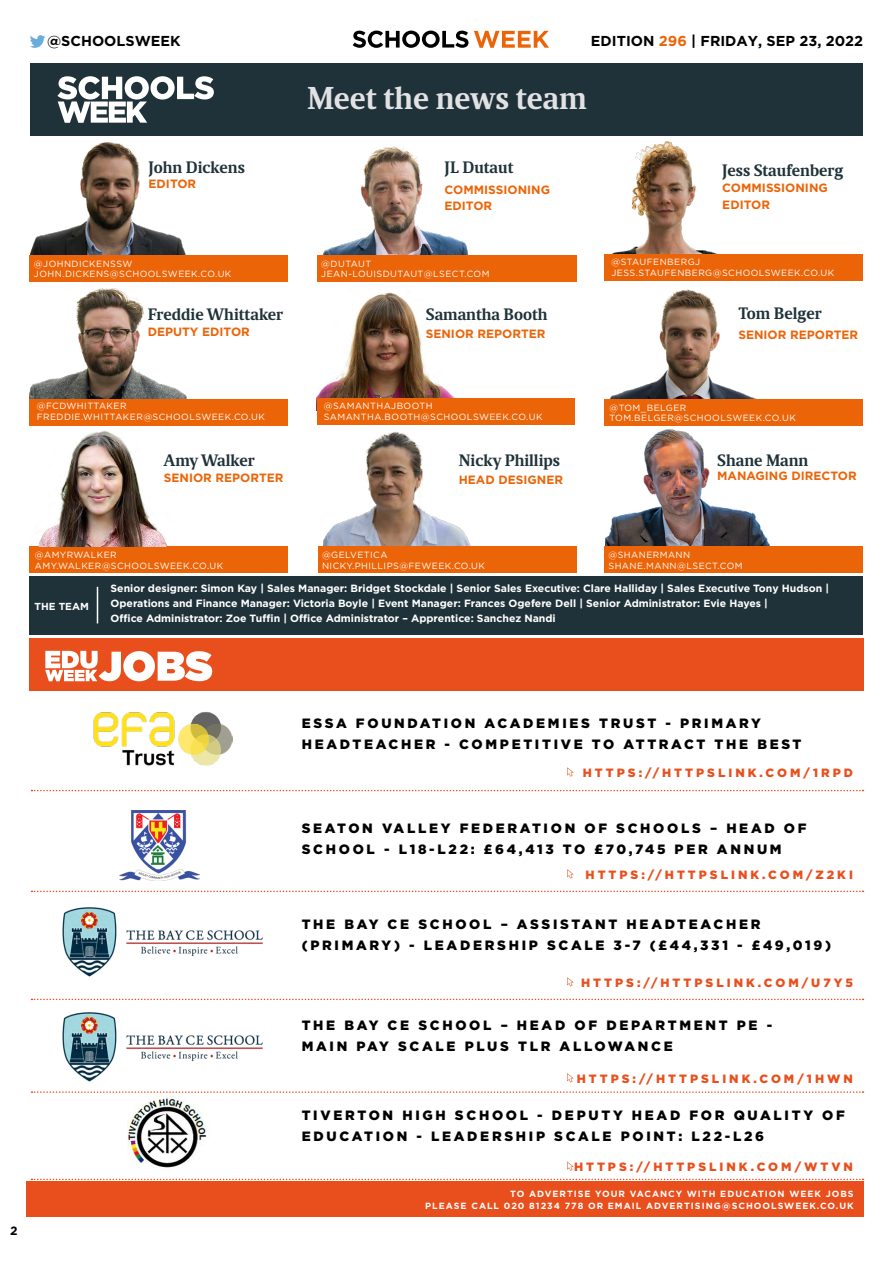
<style>
.page{position:relative;width:893px;height:1263px;background:#fff}
.page>*{position:absolute;margin:0;border:0;box-sizing:border-box;transform-origin:0 0}
.t1{font:700 31.5px "Maga";color:#e2e2e5}
.t2{font:700 16.5px "Maga";color:#1f3239}
.t3{font:700 14.4px "Gotham HTF";color:#000}
.t4{font:900 13.5px/21px "Gotham HTF";letter-spacing:.2em;color:#000}
.t5{font:900 12px "Gotham HTF";letter-spacing:.25em;color:#e94f1c}
.t6{font:700 12px/16.5px "Gotham HTF";color:#ec6408}
.t7{font:700 12px "Gotham HTF";color:#000}
.t8{font:700 10.5px/15px "Gotham HTF";color:#fff}
.t9{font:700 10.2px "Gotham HTF";color:#fff}
.t10{font:9px/10.5px "Gotham HTF";letter-spacing:.05em;color:#fff}
.t11{font:700 9px/12px "Gotham HTF";letter-spacing:.11em;color:#fff;text-align:right}
.s1{color:#ec6408}
</style>
<div class="page">
<svg style="left:30px;top:35px;width:15px;height:13px"></svg>
<svg style="left:353px;top:31px;width:115px;height:17px"></svg>
<svg style="left:474px;top:31px;width:75px;height:17px"></svg>
<div style="left:30px;top:546px;width:258px;height:27px;background:#ec6408"></div>
<img style="left:605px;top:429px;width:165px;height:117px">
<div style="left:605px;top:546px;width:258px;height:27px;background:#ec6408"></div>
<img style="left:322px;top:431px;width:149px;height:115px">
<div style="left:30px;top:576px;width:833px;height:58px;background:#1f3239"></div>
<div style="left:27px;top:1181px;width:837px;height:36px;background:#e94f1c"></div>
<div style="left:29px;top:639px;width:834px;height:52px;background:#e94e1d"></div>
<svg style="left:45px;top:651px;width:167px;height:30px"></svg>
<hr style="left:97px;top:587px;width:1px;height:36px;background:#fff">
<div style="left:318px;top:546px;width:259px;height:27px;background:#ec6408"></div>
<svg style="left:31px;top:891px;width:832px;height:1px"></svg>
<svg style="left:31px;top:790px;width:832px;height:1px"></svg>
<svg style="left:31px;top:1179px;width:832px;height:1px"></svg>
<svg style="left:31px;top:999px;width:832px;height:1px"></svg>
<svg style="left:31px;top:1091px;width:832px;height:2px"></svg>
<svg style="left:567px;top:869px;width:7px;height:9px"></svg>
<svg style="left:567px;top:767px;width:7px;height:10px"></svg>
<svg style="left:567px;top:1161px;width:7px;height:10px"></svg>
<svg style="left:567px;top:977px;width:7px;height:9px"></svg>
<svg style="left:567px;top:1073px;width:7px;height:9px"></svg>
<div style="left:31px;top:64px;width:832px;height:72px;background:#1f3239"></div>
<svg style="left:57px;top:76px;width:157px;height:47px"></svg>
<img style="left:609px;top:289px;width:148px;height:110px">
<div style="left:604px;top:399px;width:259px;height:27px;background:#ec6408"></div>
<img style="left:322px;top:146px;width:147px;height:109px">
<img style="left:30px;top:281px;width:163px;height:118px">
<div style="left:29px;top:399px;width:259px;height:26px;background:#ec6408"></div>
<img style="left:317px;top:281px;width:147px;height:118px">
<img style="left:30px;top:126px;width:156px;height:129px">
<div style="left:29px;top:255px;width:259px;height:26px;background:#ec6408"></div>
<div style="left:317px;top:255px;width:259px;height:26px;background:#ec6408"></div>
<div style="left:317px;top:399px;width:257px;height:26px;background:#ec6408"></div>
<img style="left:611px;top:141px;width:106px;height:113px">
<div style="left:604px;top:254px;width:259px;height:27px;background:#ec6408"></div>
<img style="left:30px;top:425px;width:147px;height:121px">
<img style="left:127px;top:1096px;width:84px;height:72px">
<img style="left:94px;top:712px;width:138px;height:53px">
<img style="left:119px;top:810px;width:80px;height:71px">
<img style="left:62px;top:907px;width:201px;height:70px">
<img style="left:62px;top:1012px;width:201px;height:70px">
<h3 class="t3" style="left:47px;top:33px;width:135px">@SCHOOLSWEEK</h3>
<h3 class="t3" style="left:591px;top:32px;width:274px">EDITION <span class="s1">296</span> | FRIDAY, SEP 23, 2022</h3>
<h1 class="t1" style="left:307px;top:80px;width:281px">Meet the news team</h1>
<h2 class="t2" style="left:149px;top:158px;width:98px">John Dickens</h2>
<h3 class="t6" style="left:149px;top:175px;width:49px">EDITOR</h3>
<h2 class="t2" style="left:444px;top:158px;width:70px">JL Dutaut</h2>
<h3 class="t6" style="left:444px;top:181px;width:107px">COMMISSIONING<br>EDITOR</h3>
<h2 class="t2" style="left:722px;top:160px;width:123px">Jess Staufenberg</h2>
<h3 class="t6" style="left:722px;top:179px;width:107px">COMMISSIONING<br>EDITOR</h3>
<p class="t10" style="left:34px;top:258px;width:199px">@JOHNDICKENSSW<br>JOHN.DICKENS@SCHOOLSWEEK.CO.UK</p>
<h2 class="t2" style="left:148px;top:304px;width:137px">Freddie Whittaker</h2>
<h3 class="t6" style="left:148px;top:323px;width:104px">DEPUTY EDITOR</h3>
<p class="t10" style="left:321px;top:258px;width:170px">@DUTAUT<br>JEAN-LOUISDUTAUT@LSECT.COM</p>
<h2 class="t2" style="left:426px;top:304px;width:123px">Samantha Booth</h2>
<h3 class="t6" style="left:426px;top:325px;width:121px">SENIOR REPORTER</h3>
<p class="t10" style="left:611px;top:257px;width:224px">@STAUFENBERGJ<br>JESS.STAUFENBERG@SCHOOLSWEEK.CO.UK</p>
<h2 class="t2" style="left:738px;top:303px;width:85px">Tom Belger</h2>
<h3 class="t6" style="left:738px;top:327px;width:121px">SENIOR REPORTER</h3>
<p class="t10" style="left:37px;top:401px;width:230px">@FCDWHITTAKER<br>FREDDIE.WHITTAKER@SCHOOLSWEEK.CO.UK</p>
<h2 class="t2" style="left:164px;top:451px;width:92px">Amy Walker</h2>
<h3 class="t6" style="left:164px;top:469px;width:121px">SENIOR REPORTER</h3>
<p class="t10" style="left:322px;top:401px;width:220px">@SAMANTHAJBOOTH<br>SAMANTHA.BOOTH@SCHOOLSWEEK.CO.UK</p>
<p class="t10" style="left:324px;top:401px;width:220px">@SAMANTHAJBOOTH<br>SAMANTHA.BOOTH@SCHOOLSWEEK.CO.UK</p>
<h2 class="t2" style="left:459px;top:451px;width:103px">Nicky Phillips</h2>
<h3 class="t6" style="left:459px;top:472px;width:106px">HEAD DESIGNER</h3>
<p class="t10" style="left:608px;top:400px;width:136px">@SHANERMANN<br>SHANE.MANN@LSECT.COM</p>
<p class="t10" style="left:609px;top:402px;width:188px">@TOM_BELGER<br>TOM.BELGER@SCHOOLSWEEK.CO.UK</p>
<h2 class="t2" style="left:717px;top:451px;width:93px">Shane Mann</h2>
<h3 class="t6" style="left:717px;top:467px;width:141px">MANAGING DIRECTOR</h3>
<p class="t10" style="left:34px;top:547px;width:136px">@SHANERMANN<br>SHANE.MANN@LSECT.COM</p>
<p class="t10" style="left:321px;top:547px;width:136px">@SHANERMANN<br>SHANE.MANN@LSECT.COM</p>
<p class="t10" style="left:35px;top:549px;width:190px">@AMYRWALKER<br>AMY.WALKER@SCHOOLSWEEK.CO.UK</p>
<p class="t10" style="left:608px;top:549px;width:136px">@SHANERMANN<br>SHANE.MANN@LSECT.COM</p>
<p class="t10" style="left:322px;top:549px;width:164px">@GELVETICA<br>NICKY.PHILLIPS@FEWEEK.CO.UK</p>
<p class="t9" style="left:34px;top:601px;width:56px">THE TEAM</p>
<p class="t8" style="left:111px;top:580px;width:720px">Senior designer: Simon Kay | Sales Manager: Bridget Stockdale | Senior Sales Executive: Clare Halliday | Sales Executive Tony Hudson |<br>Operations and Finance Manager: Victoria Boyle | Event Manager: Frances Ogefere Dell | Senior Administrator: Evie Hayes |<br>Office Administrator: Zoe Tuffin | Office Administrator – Apprentice: Sanchez Nandi</p>
<h3 class="t7" style="left:10px;top:1223px;width:9px">2</h3>
<h3 class="t4" style="left:302px;top:712px;width:501px">ESSA FOUNDATION ACADEMIES TRUST - PRIMARY<br>HEADTEACHER - COMPETITIVE TO ATTRACT THE BEST</h3>
<h3 class="t5" style="left:583px;top:766px;width:272px">HTTPS://HTTPSLINK.COM/1RPD</h3>
<h3 class="t4" style="left:302px;top:818px;width:506px">SEATON VALLEY FEDERATION OF SCHOOLS – HEAD OF<br>SCHOOL - L18-L22: £64,413 TO £70,745 PER ANNUM</h3>
<h3 class="t5" style="left:586px;top:867px;width:269px">HTTPS://HTTPSLINK.COM/Z2KI</h3>
<h3 class="t4" style="left:302px;top:914px;width:531px">THE BAY CE SCHOOL – ASSISTANT HEADTEACHER (PRIMARY) - LEADERSHIP SCALE 3-7 (£44,331 - £49,019)</h3>
<h3 class="t5" style="left:581px;top:975px;width:273px">HTTPS://HTTPSLINK.COM/U7Y5</h3>
<h3 class="t4" style="left:302px;top:1015px;width:472px">THE BAY CE SCHOOL – HEAD OF DEPARTMENT PE -<br>MAIN PAY SCALE PLUS TLR ALLOWANCE</h3>
<h3 class="t5" style="left:577px;top:1071px;width:278px">HTTPS://HTTPSLINK.COM/1HWN</h3>
<h3 class="t4" style="left:302px;top:1105px;width:545px">TIVERTON HIGH SCHOOL - DEPUTY HEAD FOR QUALITY OF<br>EDUCATION - LEADERSHIP SCALE POINT: L22-L26</h3>
<h3 class="t5" style="left:574px;top:1160px;width:280px">HTTPS://HTTPSLINK.COM/WTVN</h3>
<p class="t11" style="left:425px;top:1187px;width:430px">TO ADVERTISE YOUR VACANCY WITH EDUCATION WEEK JOBS<br>PLEASE CALL 020 81234 778 OR EMAIL ADVERTISING@SCHOOLSWEEK.CO.UK</p>
</div>
